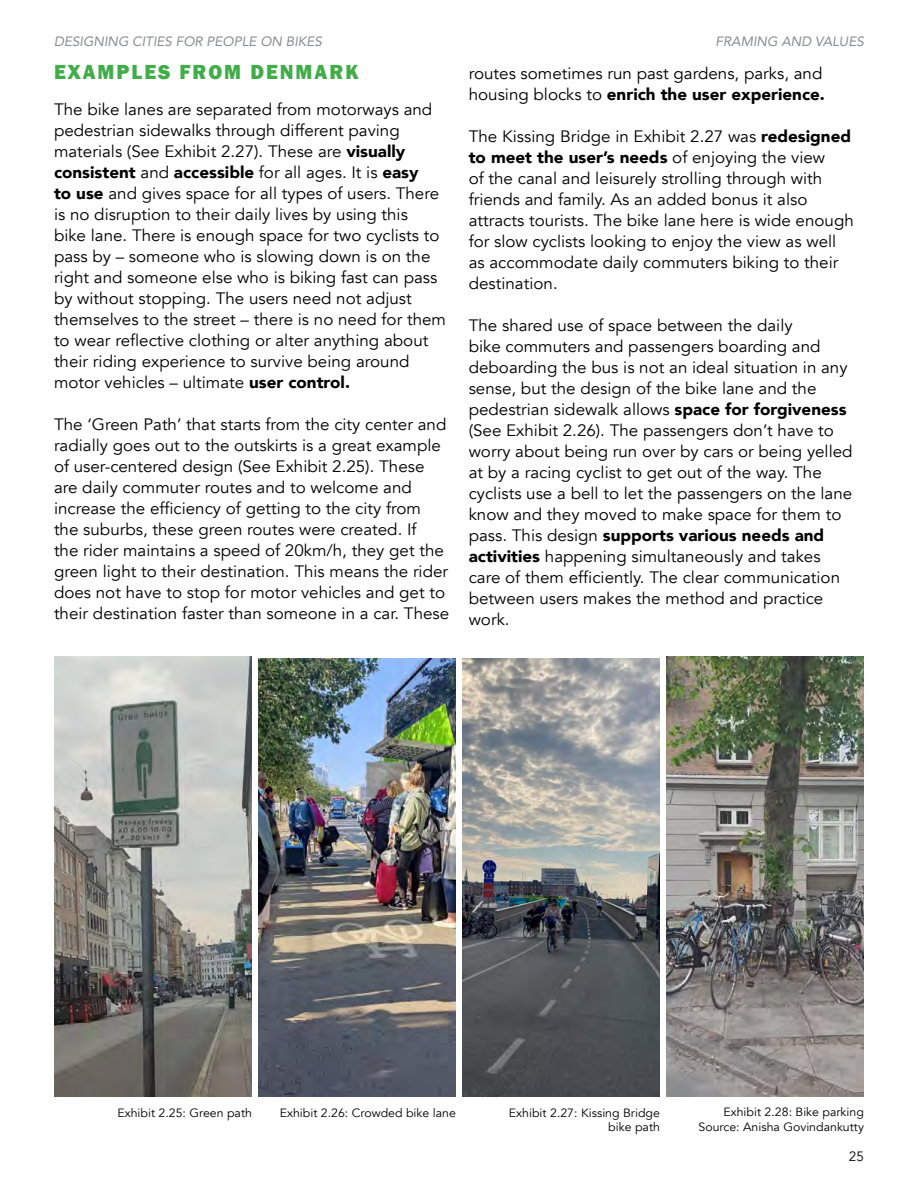
<style>
.page{position:relative;width:918px;height:1188px;background:#fff}
.page>*{position:absolute;margin:0;border:0;box-sizing:border-box;transform-origin:0 0}
.t1{font:800 21px "Franklin Gothic";letter-spacing:.1em;color:#41ad49;scale:.96 1}
.t2{font:16.5px/21px "Avenir";color:#000}
.t3{font:italic 13.5px "Avenir";color:#8a8c8e}
.t4{font:13.5px "Avenir";color:#000}
.t5{font:12px/14.4px "Avenir";color:#000;text-align:right}
.s1{font-weight:900}
</style>
<div class="page">
<img style="left:462px;top:658px;width:198px;height:438px">
<img style="left:54px;top:657px;width:198px;height:439px">
<img style="left:258px;top:658px;width:198px;height:438px">
<img style="left:666px;top:657px;width:198px;height:439px">
<p class="t3" style="left:54px;top:33px;width:269px">DESIGNING CITIES FOR PEOPLE ON BIKES</p>
<p class="t3" style="left:716px;top:33px;width:150px">FRAMING AND VALUES</p>
<p class="t1" style="left:54px;top:58px;width:319px">EXAMPLES FROM DENMARK</p>
<p class="t2" style="left:54px;top:99px;width:394px">The bike lanes are separated from motorways and pedestrian sidewalks through different paving materials (See Exhibit 2.27). These are <span class="s1">visually consistent</span> and <span class="s1">accessible</span> for all ages. It is <span class="s1">easy<br>to use</span> and gives space for all types of users. There is no disruption to their daily lives by using this<br>bike lane. There is enough space for two cyclists to pass by – someone who is slowing down is on the right and someone else who is biking fast can pass by without stopping. The users need not adjust themselves to the street – there is no need for them to wear reflective clothing or alter anything about their riding experience to survive being around motor vehicles – ultimate <span class="s1">user control.</span></p>
<p class="t2" style="left:54px;top:414px;width:397px">The ‘Green Path’ that starts from the city center and radially goes out to the outskirts is a great example of user-centered design (See Exhibit 2.25). These are daily commuter routes and to welcome and increase the efficiency of getting to the city from the suburbs, these green routes were created. If<br>the rider maintains a speed of 20km/h, they get the green light to their destination. This means the rider does not have to stop for motor vehicles and get to their destination faster than someone in a car. These</p>
<p class="t2" style="left:469px;top:63px;width:358px">routes sometimes run past gardens, parks, and housing blocks to <span class="s1">enrich the user experience.</span></p>
<p class="t2" style="left:469px;top:126px;width:387px">The Kissing Bridge in Exhibit 2.27 was <span class="s1">redesigned to meet the user’s needs</span> of enjoying the view<br>of the canal and leisurely strolling through with friends and family. As an added bonus it also attracts tourists. The bike lane here is wide enough for slow cyclists looking to enjoy the view as well as accommodate daily commuters biking to their destination.</p>
<p class="t2" style="left:469px;top:315px;width:385px">The shared use of space between the daily<br>bike commuters and passengers boarding and deboarding the bus is not an ideal situation in any sense, but the design of the bike lane and the pedestrian sidewalk allows <span class="s1">space for forgiveness </span>(See Exhibit 2.26). The passengers don’t have to worry about being run over by cars or being yelled at by a racing cyclist to get out of the way. The cyclists use a bell to let the passengers on the lane know and they moved to make space for them to pass. This design <span class="s1">supports various needs and activities</span> happening simultaneously and takes care of them efficiently. The clear communication between users makes the method and practice work.</p>
<p class="t5" style="left:117px;top:1105px;width:136px">Exhibit 2.25: Green path</p>
<p class="t5" style="left:280px;top:1105px;width:178px">Exhibit 2.26: Crowded bike lane</p>
<p class="t5" style="left:509px;top:1105px;width:153px">Exhibit 2.27: Kissing Bridge bike path</p>
<p class="t5" style="left:698px;top:1105px;width:167px">Exhibit 2.28: Bike parking<br>Source: Anisha Govindankutty</p>
<p class="t4" style="left:849px;top:1148px;width:17px">25</p>
</div>
